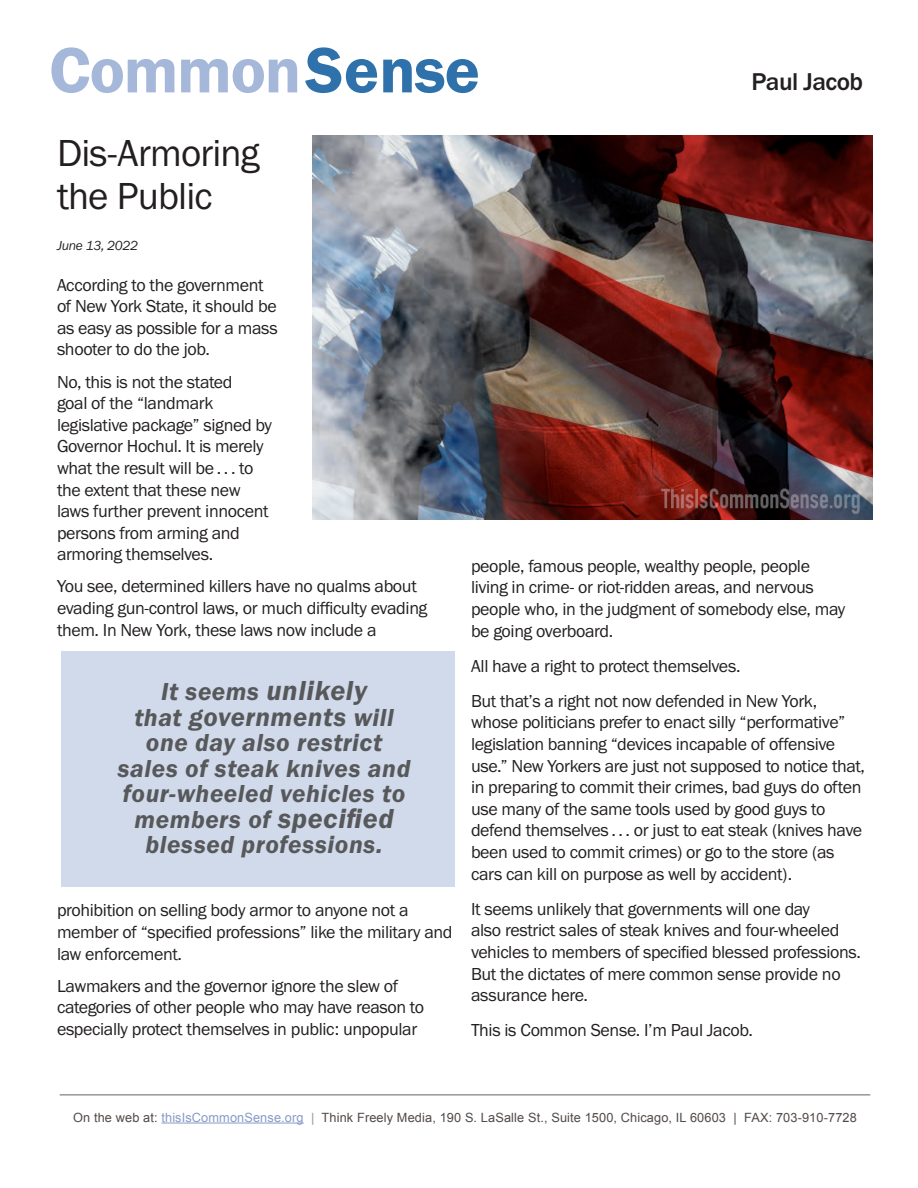
<style>
.page{position:relative;width:918px;height:1188px;background:#fff}
.page>*{position:absolute;margin:0;border:0;box-sizing:border-box;transform-origin:0 0}
.t1{font:66.45px "Franklin Gothic URW Dem";letter-spacing:-.02em;color:#a6b8d9}
.t2{font:39px/43.2px "Franklin Gothic URW Boo";letter-spacing:-.02em;color:#231f20}
.t3{font:28.5px "Franklin Gothic URW Dem Ita";letter-spacing:.02em;color:#57585a}
.t4{font:27px "Franklin Gothic URW Dem Ita";letter-spacing:.02em;color:#57585a}
.t5{font:25.5px/25.5px "Franklin Gothic URW Dem Ita";letter-spacing:.02em;color:#57585a;text-align:center}
.t6{font:500 25.2px "Franklin Gothic URW";letter-spacing:-.02em;color:#231f20}
.t7{font:18px/21.6px "Franklin Gothic URW Boo";letter-spacing:-.02em;color:#231f20}
.t8{font:13.5px "Franklin Gothic URW Boo Ita";letter-spacing:-.02em;color:#231f20}
.t9{font:12.75px "Arial";letter-spacing:.01em;color:#524a47}
.s1{color:#2f71ab}
.s2{font-size:25.5px}
.s3{font-size:28.5px}
.s4{color:#879bc7}
.s5{color:#939598}
</style>
<div class="page">
<hr style="left:161px;top:1123px;width:143px;height:1px;background:#879bc7">
<img style="left:313px;top:136px;width:559px;height:383px">
<hr style="left:60px;top:1095px;width:810px;height:1px;background:#636366">
<div style="left:62px;top:651px;width:393px;height:235px;background:#d1daeb"></div>
<p class="t1" style="left:49px;top:29px;width:432px">Common<span class="s1">Sense</span></p>
<p class="t6" style="left:751px;top:66px;width:113px">Paul Jacob</p>
<p class="t2" style="left:57px;top:131px;width:204px">Dis-Armoring the Public</p>
<p class="t8" style="left:57px;top:237px;width:83px">June 13, 2022</p>
<p class="t7" style="left:57px;top:273px;width:222px">According to the government of New York State, it should be as easy as possible for a mass shooter to do the job.</p>
<p class="t7" style="left:57px;top:370px;width:217px">No, this is not the stated<br>goal of the “landmark legislative package” signed by<br>Governor Hochul. It is merely what the result will be . . . to the extent that these new laws further prevent innocent persons from arming and armoring themselves.</p>
<p class="t7" style="left:57px;top:575px;width:372px">You see, determined killers have no qualms about evading gun-control laws, or much difficulty evading them. In New York, these laws now include a</p>
<p class="t3" style="left:161px;top:673px;width:207px"><span class="s2">It seems</span> unlikely</p>
<p class="t4" style="left:134px;top:700px;width:261px"><span class="s2">that</span> governments <span class="s2">will</span></p>
<p class="t5" style="left:118px;top:729px;width:294px">one day also restrict sales of steak knives and four-wheeled vehicles to members of <span class="s3">specified </span>blessed professions.</p>
<p class="t7" style="left:57px;top:899px;width:397px">prohibition on selling body armor to anyone not a member of “specified professions” like the military and law enforcement.</p>
<p class="t7" style="left:57px;top:975px;width:369px">Lawmakers and the governor ignore the slew of categories of other people who may have reason to especially protect themselves in public: unpopular</p>
<p class="t7" style="left:471px;top:555px;width:376px">people, famous people, wealthy people, people living in crime- or riot-ridden areas, and nervous people who, in the judgment of somebody else, may be going overboard.</p>
<p class="t7" style="left:471px;top:655px;width:271px">All have a right to protect themselves.</p>
<p class="t7" style="left:471px;top:690px;width:396px">But that’s a right not now defended in New York, whose politicians prefer to enact silly “performative” legislation banning “devices incapable of offensive use.” New Yorkers are just not supposed to notice that, in preparing to commit their crimes, bad guys do often use many of the same tools used by good guys to defend themselves . . . or just to eat steak (knives have been used to commit crimes) or go to the store (as cars can kill on purpose as well by accident).</p>
<p class="t7" style="left:471px;top:898px;width:392px">It seems unlikely that governments will one day<br>also restrict sales of steak knives and four-wheeled vehicles to members of specified blessed professions.<br>But the dictates of mere common sense provide no assurance here.</p>
<p class="t7" style="left:471px;top:1019px;width:284px">This is Common Sense. I’m Paul Jacob.</p>
<p class="t9" style="left:73px;top:1109px;width:785px">On the web at: <span class="s4">thisIsCommonSense.org</span> <span class="s5">|</span> Think Freely Media, 190 S. LaSalle St., Suite 1500, Chicago, IL 60603 | FAX: 703-910-7728</p>
</div>
